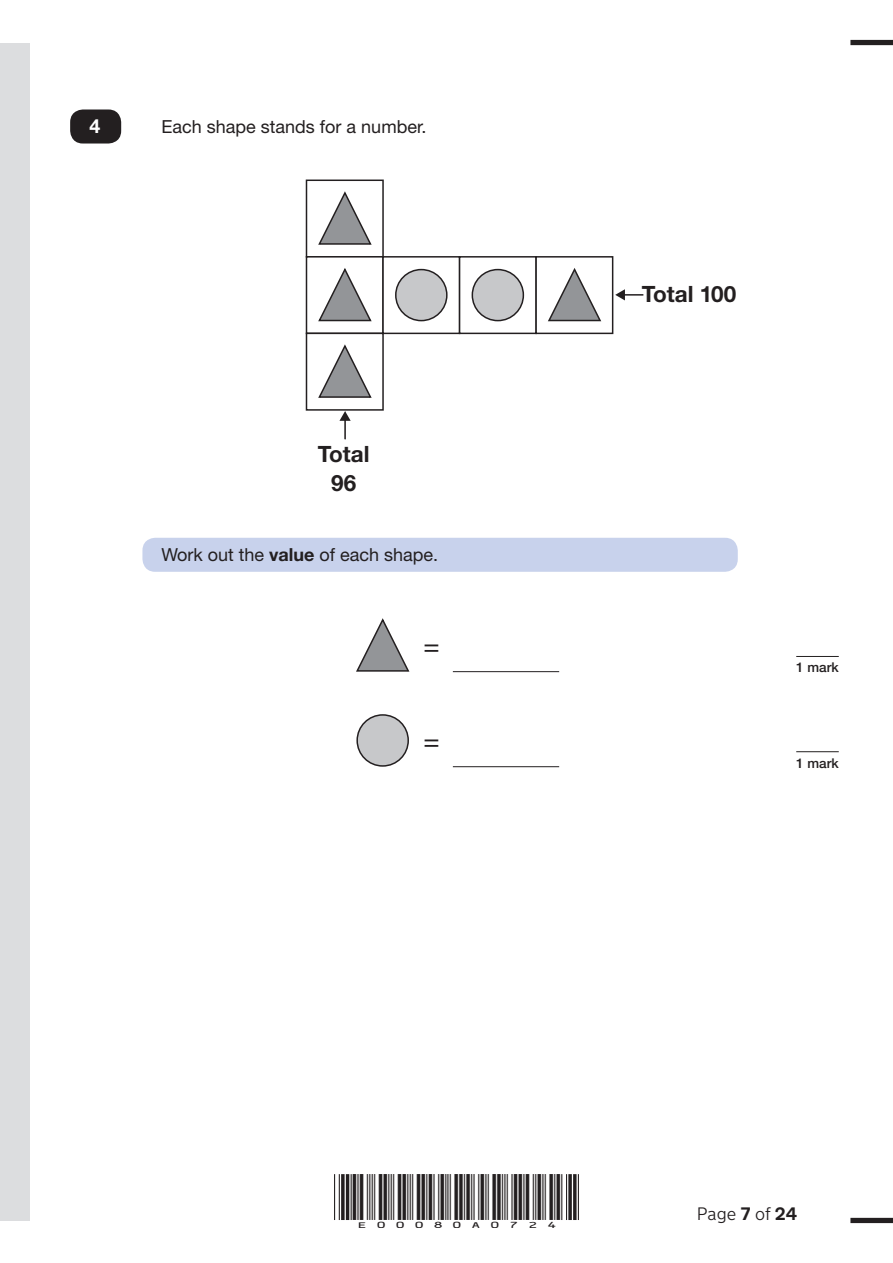
<style>
.page{position:relative;width:893px;height:1263px;background:#fff}
.page>*{position:absolute;margin:0;border:0;box-sizing:border-box;transform-origin:0 0}
.t1{font:27px "Helvetica Neue LT Std";color:#231f20}
.t2{font:22.5px/28.5px "Helvetica Neue LT Std Bd 2";color:#231f20;text-align:center}
.t3{font:700 19.5px "Helvetica Neue LT Std";color:#fff}
.t4{font:18px "Helvetica Neue LT Std";color:#231f20}
.t5{font:300 18px "New Transport";color:#231f20}
.t6{font:15px "ID Automation HC39 M";color:#231f20;scale:1.3 1}
.t7{font:500 13.5px "Helvetica Neue LT Std";color:#231f20}
.s1{font-weight:700}
</style>
<div class="page">
<div style="left:306px;top:180px;width:78px;height:78px;border:2px solid #231f20"></div>
<div style="left:306px;top:256px;width:78px;height:78px;border:2px solid #231f20"></div>
<div style="left:306px;top:333px;width:78px;height:78px;border:2px solid #231f20"></div>
<div style="left:382px;top:256px;width:78px;height:78px;border:2px solid #231f20"></div>
<div style="left:459px;top:256px;width:78px;height:78px;border:2px solid #231f20"></div>
<div style="left:535px;top:256px;width:78px;height:78px;border:2px solid #231f20"></div>
<svg style="left:318px;top:191px;width:54px;height:54px"></svg>
<svg style="left:318px;top:268px;width:54px;height:54px"></svg>
<svg style="left:548px;top:268px;width:54px;height:54px"></svg>
<svg style="left:318px;top:344px;width:54px;height:54px"></svg>
<div style="left:396px;top:270px;width:51px;height:51px;background:#c7c8ca;border-radius:50%"></div>
<div style="left:395px;top:269px;width:53px;height:52px;border:2px solid #231f20;border-radius:50%"></div>
<div style="left:472px;top:270px;width:51px;height:51px;background:#c7c8ca;border-radius:50%"></div>
<div style="left:472px;top:269px;width:52px;height:52px;border:2px solid #231f20;border-radius:50%"></div>
<hr style="left:344px;top:419px;width:2px;height:20px;background:#231f20">
<svg style="left:339px;top:411px;width:12px;height:10px"></svg>
<hr style="left:623px;top:294px;width:20px;height:2px;background:#231f20">
<svg style="left:615px;top:289px;width:10px;height:11px"></svg>
<div style="left:142px;top:538px;width:596px;height:34px;background:#c8d2ec;border-radius:13px"></div>
<hr style="left:453px;top:671px;width:106px;height:1px;background:#231f20">
<hr style="left:453px;top:766px;width:106px;height:1px;background:#231f20">
<svg style="left:356px;top:618px;width:54px;height:54px"></svg>
<div style="left:357px;top:715px;width:51px;height:51px;background:#c7c8ca;border-radius:50%"></div>
<div style="left:356px;top:714px;width:53px;height:53px;border:2px solid #231f20;border-radius:50%"></div>
<div style="left:70px;top:109px;width:51px;height:35px;background:#231f20;border-radius:13px"></div>
<hr style="left:796px;top:656px;width:43px;height:1px;background:#231f20">
<hr style="left:796px;top:751px;width:43px;height:1px;background:#231f20">
<div style="left:850px;top:1218px;width:43px;height:5px;background:#231f20"></div>
<div style="left:850px;top:40px;width:43px;height:5px;background:#231f20"></div>
<hr style="left:351px;top:1174px;width:1px;height:46px;background:#231f20">
<hr style="left:339px;top:1174px;width:1px;height:46px;background:#231f20">
<hr style="left:334px;top:1174px;width:1px;height:46px;background:#231f20">
<hr style="left:346px;top:1174px;width:3px;height:46px;background:#231f20">
<svg style="left:341px;top:1174px;width:4px;height:46px"></svg>
<hr style="left:578px;top:1174px;width:1px;height:46px;background:#231f20">
<hr style="left:566px;top:1174px;width:1px;height:46px;background:#231f20">
<hr style="left:561px;top:1174px;width:1px;height:46px;background:#231f20">
<svg style="left:573px;top:1174px;width:4px;height:46px"></svg>
<svg style="left:568px;top:1174px;width:4px;height:46px"></svg>
<div style="left:0;top:43px;width:30px;height:1177px;background:#dcdddf"></div>
<p class="t3" style="left:89px;top:114px;width:12px">4</p>
<p class="t4" style="left:162px;top:116px;width:266px">Each shape stands for a number.</p>
<p class="t2" style="left:318px;top:439px;width:53px">Total<br>96</p>
<p class="t4" style="left:162px;top:544px;width:278px">Work out the <span class="s1">value</span> of each shape.</p>
<p class="t1" style="left:423px;top:629px;width:18px">=</p>
<p class="t1" style="left:423px;top:724px;width:18px">=</p>
<p class="t2" style="left:642px;top:279px;width:96px">Total 100</p>
<p class="t7" style="left:796px;top:659px;width:44px">1 mark</p>
<p class="t7" style="left:796px;top:755px;width:44px">1 mark</p>
<p class="t6" style="left:353px;top:1206px;width:162px">E00080A0724</p>
<p class="t5" style="left:697px;top:1203px;width:102px">Page <span class="s1">7</span> of <span class="s1">24</span></p>
</div>
